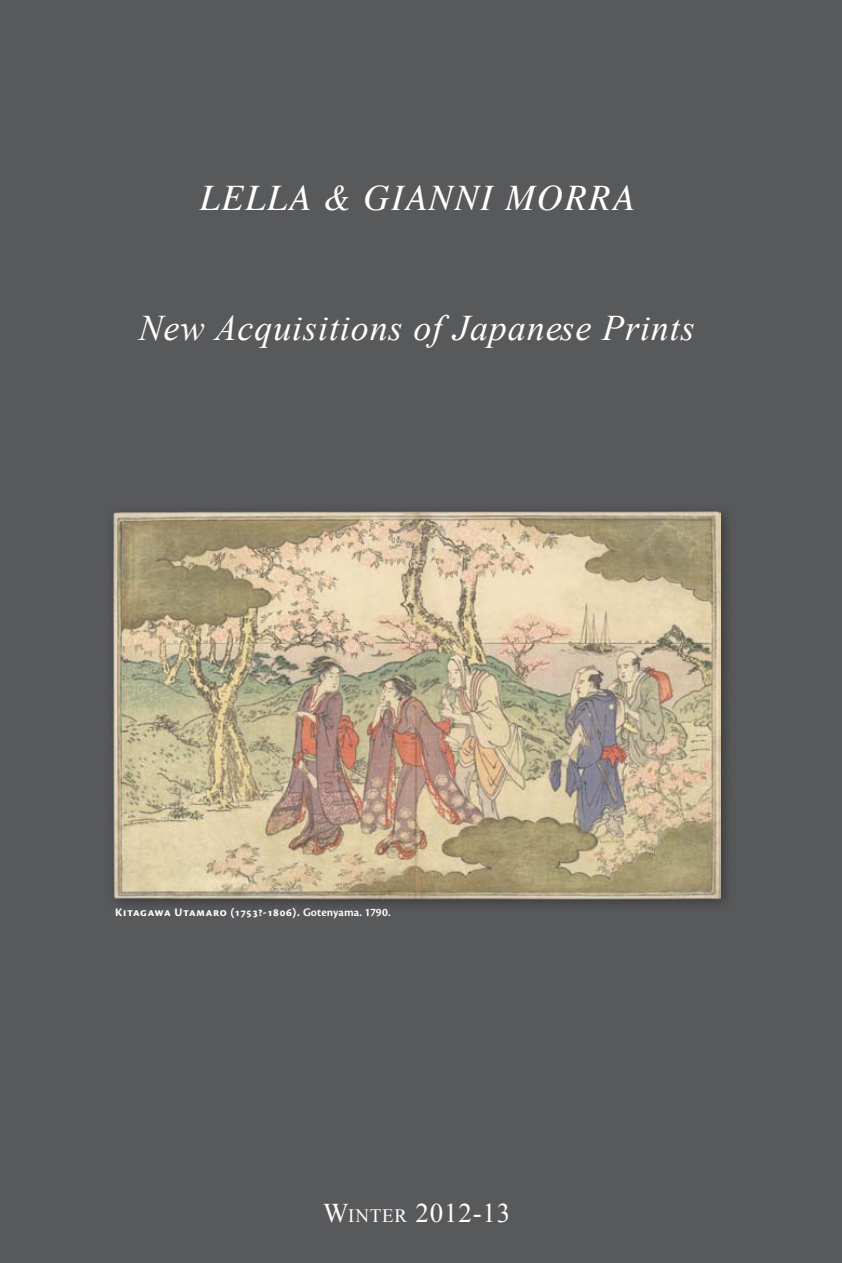
<style>
.page{position:relative;width:842px;height:1263px;background:#58595b}
.page>*{position:absolute;margin:0;border:0;box-sizing:border-box;transform-origin:0 0}
.t1{font:italic 36px "Times New Roman";letter-spacing:.025em;color:#fff}
.t2{font:italic 36px "Times";letter-spacing:.05em;color:#fff}
.t3{font:27px "Times New Roman";letter-spacing:.03em;color:#fff}
.t4{font:700 12px "Cronos Pro";letter-spacing:.05em;color:#fff}
.s1{font-weight:600}
.s2{font-size:18.9px}
</style>
<div class="page">
<div style="left:104px;top:502px;width:644px;height:421px;background:#231f20;opacity:.59"></div>
<img style="left:113px;top:510px;width:608px;height:390px">
<h1 class="t2" style="left:200px;top:166px;width:436px">LELLA &amp; GIANNI MORRA</h1>
<h1 class="t1" style="left:139px;top:303px;width:557px">New Acquisitions of Japanese Prints</h1>
<p class="t4" style="left:115px;top:905px;width:277px">Kitagawa Utamaro (1753?-1806). <span class="s1">Gotenyama. 1790.</span></p>
<h2 class="t3" style="left:323px;top:1195px;width:189px">W<span class="s2">INTER</span> 2012-13</h2>
</div>
